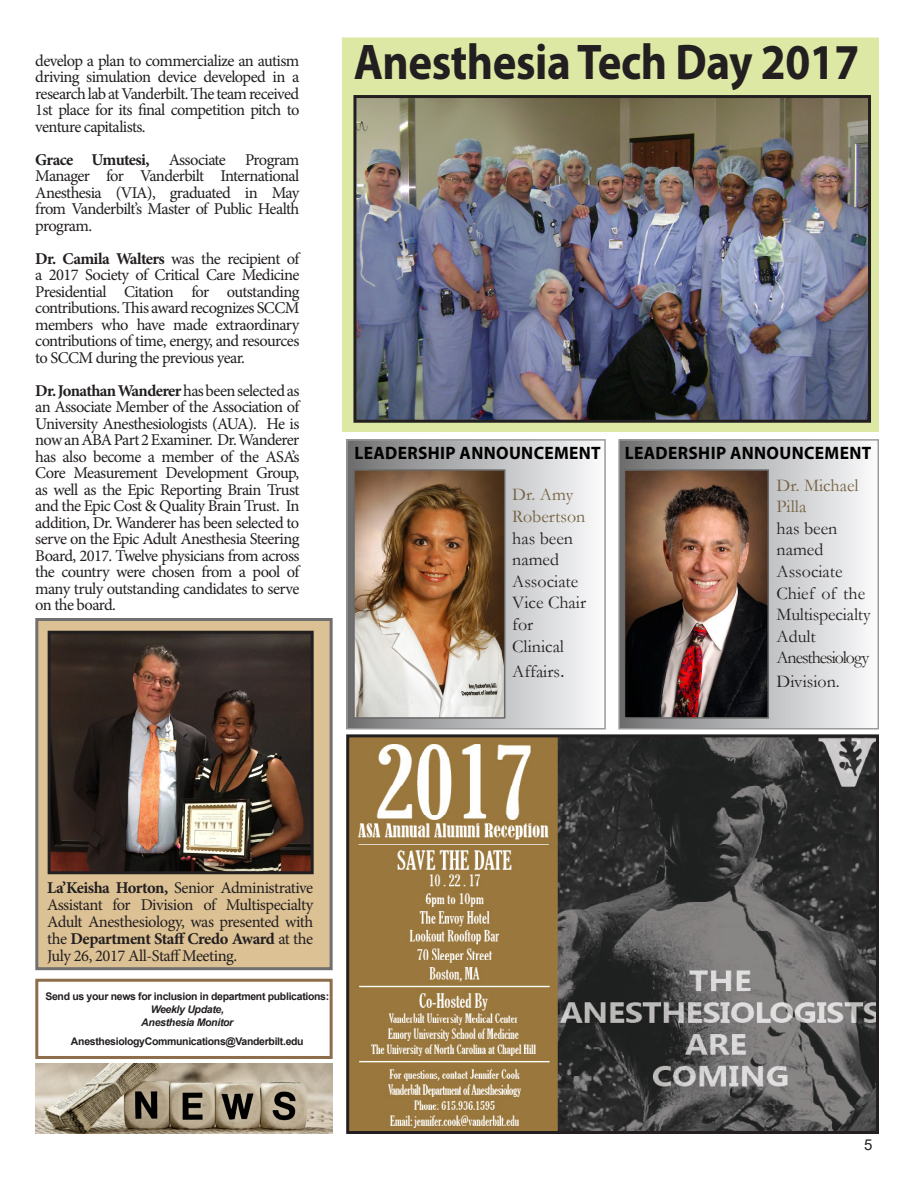
<style>
.page{position:relative;width:918px;height:1188px;background:#fff}
.page>*{position:absolute;margin:0;border:0;box-sizing:border-box;transform-origin:0 0}
.t1{font:700 50.4px "Myriad Pro";letter-spacing:-.01em;color:#231f20;scale:.89 1}
.t2{font:18px/21.6px "Garamond";color:#231f20}
.t3{font:700 18px "Myriad Pro";letter-spacing:.02em;color:#000}
.t4{font:18px/21.6px "Garamond";color:#746242}
.t5{font:18px/23.4px "Garamond";letter-spacing:-.06em;color:#231f20}
.t6{font:16.5px/16.5px "Minion Pro";letter-spacing:-.035em;color:#231f20;text-align:justify}
.t7{font:15px "Arial";color:#231f20}
.t8{font:700 10.5px/12.6px "Arial";letter-spacing:-.03em;color:#231f20;text-align:center}
.s1{font-weight:700}
.s2{font-size:21px}
.s3{font-style:italic}
</style>
<div class="page">
<div style="left:35px;top:618px;width:298px;height:352px;background:#dcc195;border:3px solid #4e4f4e"></div>
<img style="left:35px;top:1063px;width:298px;height:71px">
<div style="left:35px;top:979px;width:298px;height:80px;border:3px solid #8e6d4b"></div>
<div style="left:347px;top:440px;width:258px;height:289px;background:linear-gradient(to right,#727173,#fafbfc)"></div>
<div style="left:346px;top:439px;width:260px;height:291px;border:2px solid #696969"></div>
<img style="left:356px;top:472px;width:146px;height:244px">
<div style="left:353px;top:469px;width:152px;height:250px;border:2px solid #696969"></div>
<img style="left:350px;top:738px;width:525px;height:392px">
<div style="left:346px;top:734px;width:533px;height:400px;border:3px solid #231f20"></div>
<img style="left:52px;top:635px;width:258px;height:235px">
<div style="left:48px;top:631px;width:266px;height:243px;border:3px solid #231f20"></div>
<div style="left:342px;top:38px;width:537px;height:394px;background:#dce8a3"></div>
<img style="left:357px;top:99px;width:510px;height:320px">
<div style="left:353px;top:95px;width:518px;height:328px;border:3px solid #231f20"></div>
<div style="left:619px;top:440px;width:259px;height:289px;background:linear-gradient(to right,#717173,#fbfcfd)"></div>
<div style="left:618px;top:439px;width:261px;height:291px;border:2px solid #696969"></div>
<img style="left:627px;top:472px;width:139px;height:244px">
<div style="left:624px;top:469px;width:145px;height:250px;border:2px solid #696969"></div>
<p class="t6" style="left:35px;top:53px;width:266px">develop a plan to commercialize an autism driving simulation device developed in a research lab at Vanderbilt. The team received 1st place for its final competition pitch to venture capitalists.</p>
<p class="t6" style="left:35px;top:152px;width:266px"><span class="s1">Grace Umutesi,</span> Associate Program Manager for Vanderbilt International Anesthesia (VIA), graduated in May from Vanderbilt’s Master of Public Health program.</p>
<p class="t6" style="left:35px;top:251px;width:267px"><span class="s1">Dr. Camila Walters</span> was the recipient of a 2017 Society of Critical Care Medicine Presidential Citation for outstanding contributions. This award recognizes SCCM members who have made extraordinary contributions of time, energy, and resources to SCCM during the previous year.</p>
<p class="t6" style="left:35px;top:383px;width:267px"><span class="s1">Dr. Jonathan Wanderer</span> has been selected as an Associate Member of the Association of University Anesthesiologists (AUA). He is now an ABA Part 2 Examiner. Dr. Wanderer has also become a member of the ASA’s Core Measurement Development Group, as well as the Epic Reporting Brain Trust and the Epic Cost &amp; Quality Brain Trust. In addition, Dr. Wanderer has been selected to serve on the Epic Adult Anesthesia Steering Board, 2017. Twelve physicians from across the country were chosen from a pool of many truly outstanding candidates to serve on the board.</p>
<p class="t1" style="left:354px;top:29px;width:570px">Anesthesia Tech Day 2017</p>
<p class="t3" style="left:354px;top:441px;width:248px">LEADERSHIP ANNOUNCEMENT</p>
<p class="t4" style="left:512px;top:484px;width:75px">Dr. Amy<br>Robertson</p>
<p class="t2" style="left:512px;top:527px;width:75px">has been named<br>Associate<br>Vice Chair for</p>
<p class="t2" style="left:512px;top:633px;width:54px;line-height:25.2px">Clinical<br>Affairs<span class="s2">.</span></p>
<p class="t3" style="left:625px;top:441px;width:248px">LEADERSHIP ANNOUNCEMENT</p>
<p class="t4" style="left:777px;top:474px;width:84px">Dr. Michael<br>Pilla</p>
<p class="t2" style="left:777px;top:517px;width:96px">has been named<br>Associate<br>Chief of the<br>Multispecialty<br>Adult</p>
<p class="t5" style="left:777px;top:646px;width:94px">Anesthesiology<br>Division.</p>
<p class="t6" style="left:47px;top:879px;width:268px"><span class="s1">La’Keisha Horton,</span> Senior Administrative Assistant for Division of Multispecialty Adult Anesthesiology, was presented with the <span class="s1">Department Staff Credo Award</span> at the July 26, 2017 All-Staff Meeting.</p>
<p class="t8" style="left:45px;top:991px;width:285px">Send us your news for inclusion in department publications:<br><span class="s3">Weekly Update,<br>Anesthesia Monitor</span></p>
<p class="t8" style="left:71px;top:1035px;width:234px">AnesthesiologyCommunications@Vanderbilt.edu</p>
<p class="t7" style="left:864px;top:1134px;width:10px">5</p>
</div>
